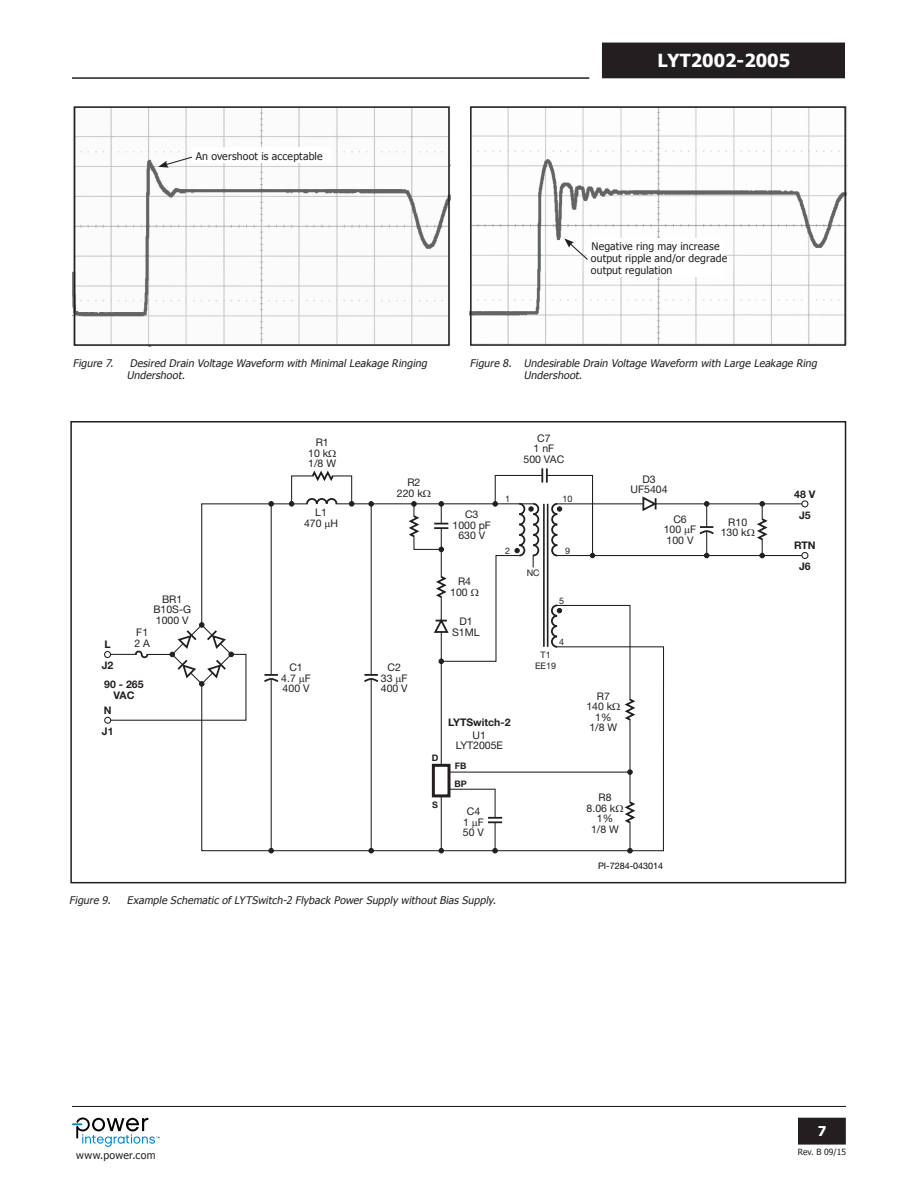
<style>
.page{position:relative;width:918px;height:1188px;background:#fff}
.page>*{position:absolute;margin:0;border:0;box-sizing:border-box;transform-origin:0 0}
.t1{font:700 18px "Tahoma";color:#fff}
.t2{font:700 13.5px "Tahoma";color:#fff}
.t3{font:italic 10.5px/12.8px "Tahoma";color:#231f20}
.t4{font:10.5px/10.5px "Helvetica Neue LT Std";color:#231f20;text-align:center}
.t5{font:10.5px/12px "Tahoma";letter-spacing:.015em;color:#231f20}
.t6{font:700 10.5px/21px "Helvetica Neue LT Std";color:#231f20;text-align:center}
.t7{font:9px/10.5px "Helvetica Neue LT Std";color:#231f20;text-align:center}
.t8{font:9px "Helvetica Neue LT Std";color:#050504}
.t9{font:700 9px/18.1px "Helvetica Neue LT Std";color:#231f20}
.t10{font:8.55px "Tahoma";color:#231f20}
</style>
<div class="page">
<hr style="left:72px;top:1106px;width:774px;height:1px;background:#231f20">
<hr style="left:72px;top:77px;width:517px;height:2px;background:#231f20">
<div style="left:799px;top:1118px;width:46px;height:26px;background:#231f20"></div>
<div style="left:798px;top:1118px;width:48px;height:27px;border:2px solid #231f20"></div>
<div style="left:603px;top:43px;width:241px;height:35px;background:#231f20"></div>
<svg style="left:72px;top:1118px;width:88px;height:29px"></svg>
<div style="left:70px;top:421px;width:776px;height:462px;border:2px solid #231f20"></div>
<hr style="left:557px;top:555px;width:245px;height:1px;background:#231f20">
<svg style="left:368px;top:501px;width:6px;height:6px"></svg>
<svg style="left:364px;top:674px;width:15px;height:9px"></svg>
<hr style="left:371px;top:504px;width:1px;height:171px;background:#231f20">
<hr style="left:371px;top:679px;width:1px;height:172px;background:#231f20">
<svg style="left:698px;top:501px;width:18px;height:57px"></svg>
<div style="left:801px;top:500px;width:7px;height:7px;border:1px solid #231f20;border-radius:50%"></div>
<div style="left:801px;top:552px;width:7px;height:7px;border:1px solid #231f20;border-radius:50%"></div>
<hr style="left:336px;top:503px;width:197px;height:1px;background:#231f20">
<hr style="left:656px;top:503px;width:146px;height:1px;background:#231f20">
<svg style="left:201px;top:683px;width:206px;height:169px"></svg>
<div style="left:104px;top:651px;width:7px;height:7px;border:1px solid #231f20;border-radius:50%"></div>
<div style="left:104px;top:717px;width:7px;height:7px;border:1px solid #231f20;border-radius:50%"></div>
<img style="left:73px;top:106px;width:378px;height:241px">
<img style="left:469px;top:106px;width:378px;height:239px">
<div style="left:74px;top:106px;width:376px;height:240px;border:2px solid #231f20"></div>
<div style="left:470px;top:106px;width:376px;height:240px;border:2px solid #231f20"></div>
<div style="left:587px;top:238px;width:137px;height:39px;background:#fff"></div>
<div style="left:192px;top:148px;width:140px;height:15px;background:#fff"></div>
<svg style="left:158px;top:156px;width:35px;height:12px"></svg>
<svg style="left:564px;top:238px;width:24px;height:23px"></svg>
<svg style="left:110px;top:470px;width:244px;height:251px"></svg>
<svg style="left:747px;top:501px;width:23px;height:57px"></svg>
<svg style="left:407px;top:468px;width:258px;height:385px"></svg>
<p class="t5" style="left:196px;top:149px;width:128px">An overshoot is acceptable</p>
<h1 class="t1" style="left:657px;top:48px;width:134px">LYT2002-2005</h1>
<p class="t5" style="left:591px;top:239px;width:138px">Negative ring may increase output ripple and/or degrade output regulation</p>
<p class="t3" style="left:73px;top:356px;width:44px">Figure 7.</p>
<p class="t3" style="left:127px;top:356px;width:304px">Desired Drain Voltage Waveform with Minimal Leakage Ringing<br>Undershoot.</p>
<p class="t3" style="left:524px;top:356px;width:297px;text-indent:-54px">Figure 8. Undesirable Drain Voltage Waveform with Large Leakage Ring<br>Undershoot.</p>
<p class="t4" style="left:153px;top:593px;width:39px">BR1<br>B10S-G<br>1000 V</p>
<p class="t4" style="left:134px;top:627px;width:17px;text-align:left">F1<br>2 A</p>
<p class="t6" style="left:104px;top:679px;width:41px;line-height:10.5px">90 - 265<br>VAC</p>
<p class="t6" style="left:102px;top:633px;width:13px;text-align:left">L<br>J2</p>
<p class="t6" style="left:102px;top:699px;width:13px;text-align:left">N<br>J1</p>
<p class="t4" style="left:308px;top:437px;width:29px;text-align:left;text-indent:8px">R1<br>10 k<br>1/8 W</p>
<p class="t4" style="left:524px;top:433px;width:42px">C7<br>1 nF<br>500 VAC</p>
<p class="t4" style="left:397px;top:477px;width:27px;text-align:right">R2<br>220 k</p>
<p class="t7" style="left:505px;top:494px;width:7px">1</p>
<p class="t7" style="left:563px;top:494px;width:12px">10</p>
<p class="t4" style="left:304px;top:507px;width:36px">L1<br>470 H</p>
<p class="t4" style="left:452px;top:509px;width:40px">C3<br>1000 pF<br>630 V</p>
<p class="t4" style="left:450px;top:576px;width:22px;text-align:left;text-indent:8px">R4<br>100</p>
<p class="t7" style="left:505px;top:545px;width:7px">2</p>
<p class="t7" style="left:527px;top:568px;width:14px">NC</p>
<p class="t7" style="left:565px;top:545px;width:7px">9</p>
<p class="t7" style="left:559px;top:595px;width:7px">5</p>
<p class="t4" style="left:452px;top:616px;width:29px">D1<br>S1ML</p>
<p class="t7" style="left:559px;top:637px;width:7px">4</p>
<p class="t4" style="left:281px;top:662px;width:31px">C1<br>4.7 F<br>400 V</p>
<p class="t4" style="left:381px;top:662px;width:28px">C2<br>33 F<br>400 V</p>
<p class="t7" style="left:535px;top:649px;width:23px">T1<br>EE19</p>
<p class="t6" style="left:448px;top:712px;width:64px">LYTSwitch-2</p>
<p class="t4" style="left:456px;top:730px;width:49px">U1<br>LYT2005E</p>
<p class="t9" style="left:432px;top:749px;width:8px">D</p>
<p class="t9" style="left:432px;top:795px;width:7px">S</p>
<p class="t9" style="left:454px;top:757px;width:14px">FB<br>BP</p>
<p class="t4" style="left:463px;top:806px;width:23px">C4<br>1 F<br>50 V</p>
<p class="t3" style="left:69px;top:894px;width:45px">Figure 9.</p>
<p class="t3" style="left:127px;top:894px;width:373px">Example Schematic of LYTSwitch-2 Flyback Power Supply without Bias Supply.</p>
<p class="t4" style="left:631px;top:473px;width:38px">D3<br>UF5404</p>
<p class="t4" style="left:664px;top:514px;width:34px">C6<br>100 F<br>100 V</p>
<p class="t4" style="left:586px;top:690px;width:32px">R7<br>140 k<br>1%<br>1/8 W</p>
<p class="t4" style="left:587px;top:792px;width:34px">R8<br>8.06 k<br>1%<br>1/8 W</p>
<p class="t8" style="left:598px;top:861px;width:67px">PI-7284-043014</p>
<p class="t4" style="left:721px;top:517px;width:28px;text-align:right">R10<br>130 k</p>
<p class="t6" style="left:794px;top:483px;width:23px">48 V<br>J5</p>
<p class="t6" style="left:794px;top:534px;width:23px">RTN<br>J6</p>
<p class="t5" style="left:76px;top:1149px;width:81px">www.power.com</p>
<p class="t2" style="left:818px;top:1121px;width:10px">7</p>
<p class="t10" style="left:798px;top:1146px;width:50px">Rev. B 09/15</p>
</div>
